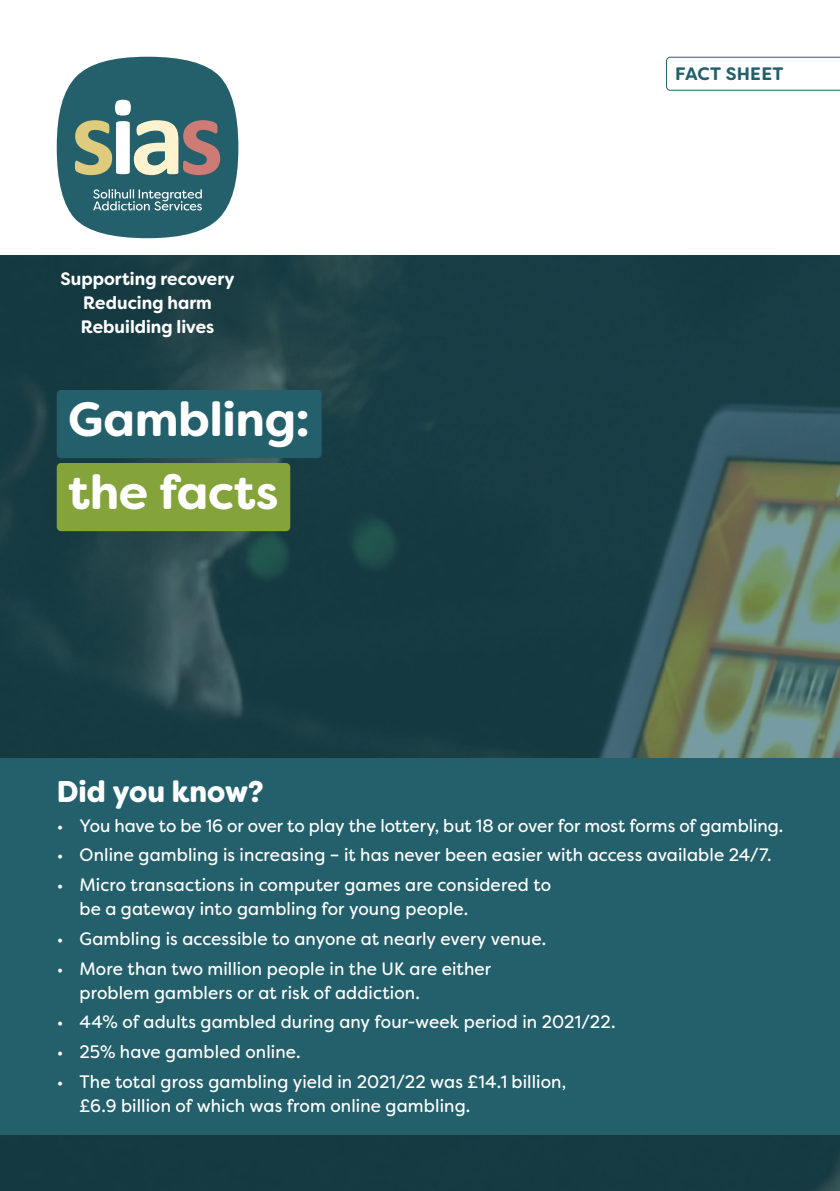
<style>
.page{position:relative;width:840px;height:1191px;background:#fff}
.page>*{position:absolute;margin:0;border:0;box-sizing:border-box;transform-origin:0 0}
.t1{font:700 48px "Filson Soft";letter-spacing:-.01em;color:#fff}
.Heading_3{font:900 30px "Filson Soft";color:#fff;scale:.95 1}
.t2{font:18px/24px "Filson Soft";letter-spacing:.005em;color:#fff;scale:.95 1}
.Body{font:700 18px "Filson Soft";color:#fff;scale:.95 1}
.t3{font:700 18px "Filson Soft";letter-spacing:.015em;color:#23606c}
.s1{font-style:inherit}
</style>
<div class="page">
<img style="left:0;top:255px;width:839px;height:936px">
<svg style="left:57px;top:57px;width:181px;height:181px"></svg>
<div style="left:57px;top:390px;width:264px;height:68px;background:#23606c;border-radius:4px"></div>
<div style="left:57px;top:463px;width:233px;height:68px;background:#84a33b;border-radius:4px"></div>
<svg style="left:666px;top:57px;width:173px;height:34px"></svg>
<div style="left:0;top:757px;width:839px;height:377px;background:#23606c"></div>
<p class="Body" style="left:60px;top:267px;width:185px">Supporting recovery</p>
<p class="Body" style="left:83px;top:291px;width:137px">Reducing harm</p>
<p class="Body" style="left:81px;top:315px;width:142px">Rebuilding lives</p>
<p class="t1" style="left:68px;top:388px;width:243px">Gambling:</p>
<p class="t1" style="left:68px;top:461px;width:212px">the facts</p>
<p class="t3" style="left:675px;top:62px;width:110px">FACT SHEET</p>
<p class="Heading_3" style="left:57px;top:772px;width:219px">Did you know?</p>
<p class="t2" style="left:57px;top:813px;width:765px"><span class="s1">•</span> You have to be 16 or over to play the lottery, but 18 or over for most forms of gambling.</p>
<p class="t2" style="left:57px;top:843px;width:753px"><span class="s1">•</span> Online gambling is increasing – it has never been easier with access available 24/7.</p>
<p class="t2" style="left:79px;top:872px;width:498px;text-indent:-23px"><span class="s1">•</span> Micro transactions in computer games are considered to be a gateway into gambling for young people.</p>
<p class="t2" style="left:57px;top:926px;width:516px"><span class="s1">•</span> Gambling is accessible to anyone at nearly every venue.</p>
<p class="t2" style="left:79px;top:956px;width:435px;text-indent:-23px"><span class="s1">•</span> More than two million people in the UK are either problem gamblers or at risk of addiction.</p>
<p class="t2" style="left:57px;top:1010px;width:589px"><span class="s1">•</span> 44% of adults gambled during any four-week period in 2021/22.</p>
<p class="t2" style="left:57px;top:1039px;width:258px"><span class="s1">•</span> 25% have gambled online.</p>
<p class="t2" style="left:79px;top:1069px;width:513px;text-indent:-23px"><span class="s1">•</span> The total gross gambling yield in 2021/22 was £14.1 billion, £6.9 billion of which was from online gambling.</p>
</div>
